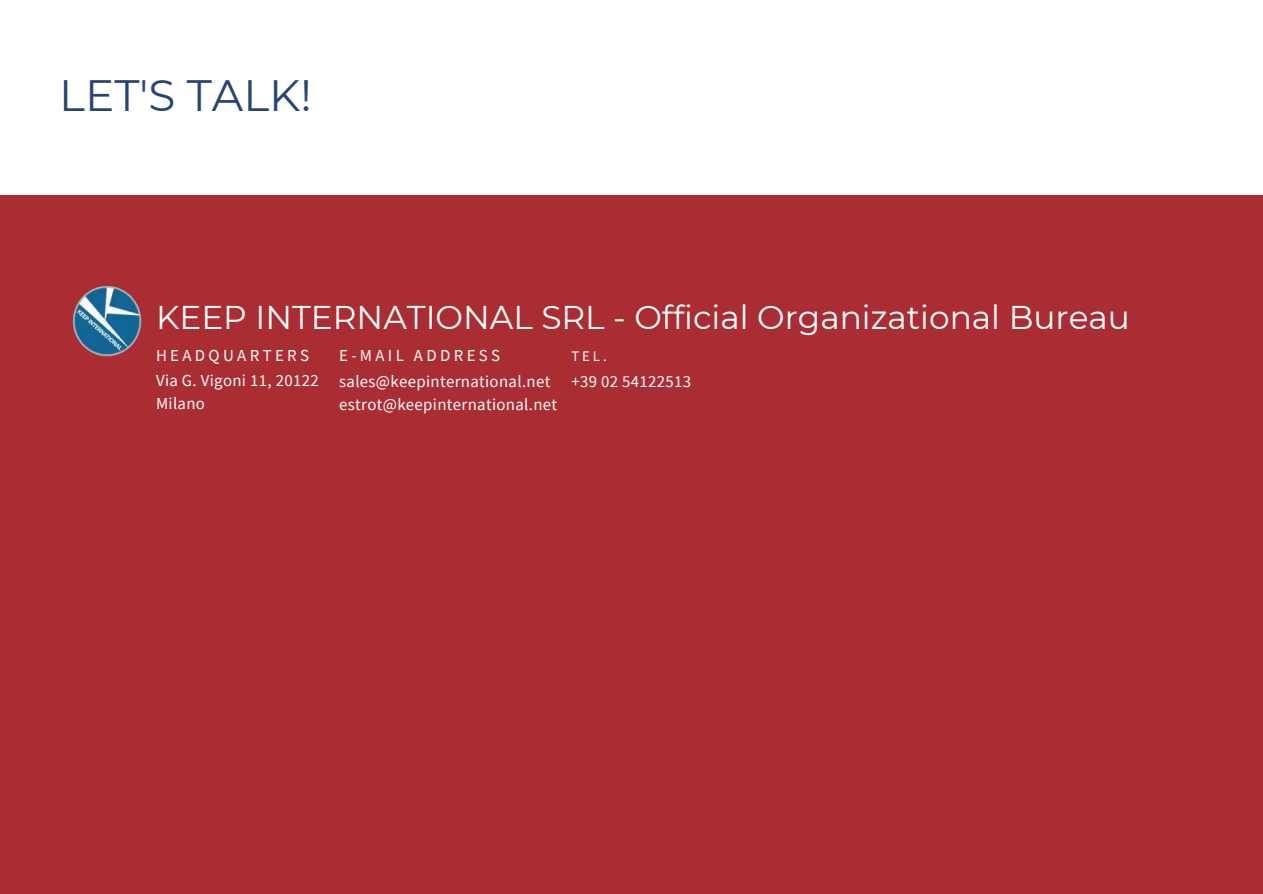
<style>
.page{position:relative;width:1263px;height:894px;background:#fff}
.page>*{position:absolute;margin:0;border:0;box-sizing:border-box;transform-origin:0 0}
.t1{font:43.8px "Montserrat";color:#274472}
.t2{font:32.85px "Montserrat";color:#fff}
.t3{font:16.8px/25.3px "Source Sans Pro";letter-spacing:.02em;color:#fff}
.t4{font:14.7px "Source Sans Pro";color:#fff}
</style>
<div class="page">
<div style="left:0;top:0;width:1263px;height:893px;background:#aa2d34"></div>
<div style="left:0;top:0;width:1262px;height:195px;background:#fff"></div>
<img style="left:72px;top:285px;width:70px;height:72px">
<h1 class="t1" style="left:59px;top:68px;width:254px">LET'S TALK!</h1>
<h2 class="t2" style="left:156px;top:297px;width:975px">KEEP INTERNATIONAL SRL - Official Organizational Bureau</h2>
<p class="t3" style="left:156px;top:342px;width:164px">HEADQUARTERS<br>Via G. Vigoni 11, 20122</p>
<p class="t3" style="left:156px;top:390px;width:50px">Milano</p>
<p class="t3" style="left:339px;top:342px;width:213px;line-height:25.8px">E-MAIL ADDRESS sales@keepinternational.net</p>
<p class="t3" style="left:339px;top:391px;width:219px">estrot@keepinternational.net</p>
<p class="t4" style="left:571px;top:347px;width:37px">TEL.</p>
<p class="t3" style="left:571px;top:368px;width:121px">+39 02 54122513</p>
</div>
